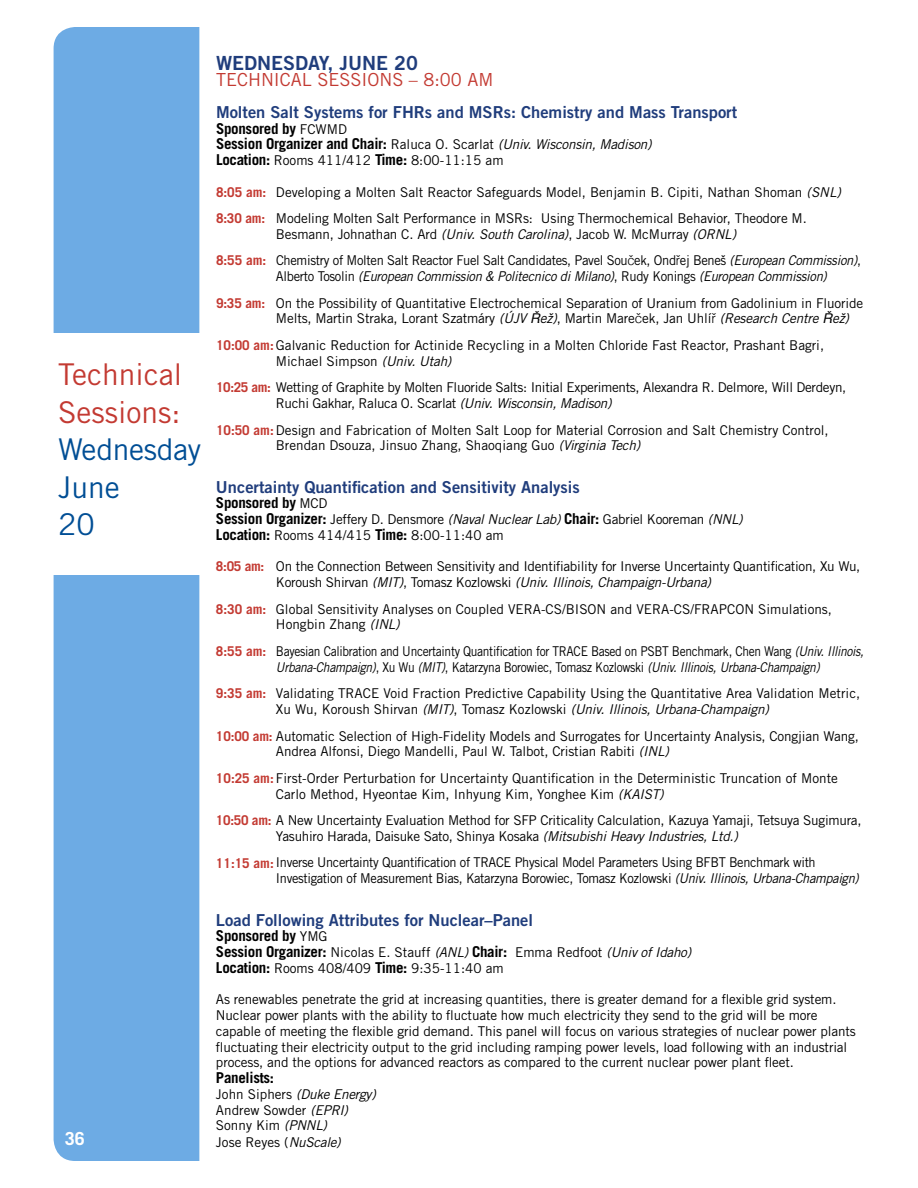
<style>
.page{position:relative;width:918px;height:1188px;background:#fff}
.page>*{position:absolute;margin:0;border:0;box-sizing:border-box;transform-origin:0 0}
.t1{font:30px/37.5px "Trade Gothic";color:#c33a32}
.t2{font:30px/37.5px "Trade Gothic";letter-spacing:-.01em;color:#004e95}
.t3{font:19.5px "Trade Gothic Bold Two";color:#203d7c}
.t4{font:18px "Trade Gothic";color:#c33a32}
.t5{font:700 18px "Trade Gothic";color:#fff}
.t6{font:16.5px "Trade Gothic Bold Two";color:#203d7c}
.t7{font:700 15px/15.8px "Trade Gothic";letter-spacing:-.02em;color:#000}
.t8{font:13.5px/15.8px "Trade Gothic";letter-spacing:-.01em;color:#000}
.t9{font:13.5px/15.8px "Trade Gothic";letter-spacing:-.01em;color:#000;scale:.89 1}
.t10{font:13.5px/15.8px "Trade Gothic";letter-spacing:-.01em;color:#000;scale:.95 1}
.t11{font:13.5px/26.5px "Trade Gothic";letter-spacing:-.01em;color:#000;scale:.96 1}
.s1{font-weight:400;font-size:13.5px}
.s2{font-weight:400;font-style:italic;font-size:13.5px}
.s3{font-weight:700;font-size:15px}
.s4{font-weight:700;color:#c33a32}
.s5{font-style:italic}
.s6{font-family:"Helvetica";font-weight:300}
.s7{font-family:"Helvetica";font-style:italic}
</style>
<div class="page">
<div style="left:54px;top:27px;width:145px;height:1134px;background:#6dabe4"></div>
<div style="left:27px;top:333px;width:177px;height:241px;background:#fff"></div>
<h1 class="t1" style="left:58px;top:356px;width:125px">Technical<br>Sessions:</h1>
<h1 class="t2" style="left:58px;top:431px;width:145px">Wednesday<br>June<br>20</h1>
<h3 class="t5" style="left:65px;top:1128px;width:22px">36</h3>
<h2 class="t3" style="left:216px;top:51px;width:204px">WEDNESDAY, JUNE 20</h2>
<h3 class="t4" style="left:216px;top:69px;width:279px">TECHNICAL SESSIONS – 8:00 AM</h3>
<p class="t6" style="left:216px;top:102px;width:523px">Molten Salt Systems for FHRs and MSRs: Chemistry and Mass Transport</p>
<p class="t7" style="left:216px;top:120px;width:437px">Sponsored by <span class="s1">FCWMD<br></span>Session Organizer and Chair: <span class="s1">Raluca O. Scarlat</span> <span class="s2">(Univ. Wisconsin, Madison)</span></p>
<p class="t8" style="left:216px;top:152px;width:289px"><span class="s3">Location:</span> Rooms 411/412 <span class="s3">Time:</span> 8:00-11:15 am</p>
<p class="t8" style="left:216px;top:178px;width:627px;line-height:26.5px"><span class="s4">8:05 am:</span> Developing a Molten Salt Reactor Safeguards Model, Benjamin B. Cipiti, Nathan Shoman <span class="s5">(SNL)<br></span><span class="s4">8:30 am:</span> Modeling Molten Salt Performance in MSRs: Using Thermochemical Behavior, Theodore M.</p>
<p class="t8" style="left:216px;top:221px;width:646px;line-height:26.5px;text-indent:60px">Besmann, Johnathan C. Ard <span class="s5">(Univ. South Carolina)</span>, Jacob W. McMurray <span class="s5">(ORNL)<br></span><span class="s4">8:55 am:</span> Chemistry of Molten Salt Reactor Fuel Salt Candidates, Pavel Sou<span class="s6">č</span>ek, Ond<span class="s6">ř</span>ej Beneš <span class="s5">(European Commission)</span>,</p>
<p class="t11" style="left:216px;top:263px;width:676px;text-indent:60px">Alberto Tosolin <span class="s5">(European Commission &amp; Politecnico di Milano)</span>, Rudy Konings <span class="s5">(European Commission)<br></span><span class="s4">9:35 am:</span> On the Possibility of Quantitative Electrochemical Separation of Uranium from Gadolinium in Fluoride</p>
<p class="t8" style="left:216px;top:305px;width:635px;line-height:26.5px;text-indent:60px">Melts, Martin Straka, Lorant Szatmáry <span class="s5">(ÚJV</span> <span class="s7">Ř</span><span class="s5">ež)</span>, Martin Mare<span class="s6">č</span>ek, Jan Uhlí<span class="s6">ř</span> <span class="s5">(Research Centre</span> <span class="s7">Ř</span><span class="s5">ež)<br></span><span class="s4">10:00 am:</span> Galvanic Reduction for Actinide Recycling in a Molten Chloride Fast Reactor, Prashant Bagri,</p>
<p class="t8" style="left:216px;top:348px;width:632px;line-height:26.5px;text-indent:60px">Michael Simpson <span class="s5">(Univ. Utah)<br></span><span class="s4">10:25 am:</span> Wetting of Graphite by Molten Fluoride Salts: Initial Experiments, Alexandra R. Delmore, Will Derdeyn,</p>
<p class="t8" style="left:216px;top:390px;width:614px;line-height:26.5px;text-indent:60px">Ruchi Gakhar, Raluca O. Scarlat <span class="s5">(Univ. Wisconsin, Madison)<br></span><span class="s4">10:50 am:</span> Design and Fabrication of Molten Salt Loop for Material Corrosion and Salt Chemistry Control,</p>
<p class="t8" style="left:276px;top:438px;width:366px">Brendan Dsouza, Jinsuo Zhang, Shaoqiang Guo <span class="s5">(Virginia Tech)</span></p>
<p class="t6" style="left:216px;top:477px;width:365px">Uncertainty Quantification and Sensitivity Analysis</p>
<p class="t7" style="left:216px;top:495px;width:113px">Sponsored by <span class="s1">MCD</span></p>
<p class="t8" style="left:216px;top:511px;width:528px"><span class="s3">Session Organizer:</span> Jeffery D. Densmore <span class="s5">(Naval Nuclear Lab)</span> <span class="s3">Chair:</span> Gabriel Kooreman <span class="s5">(NNL)<br></span><span class="s3">Location:</span> Rooms 414/415 <span class="s3">Time:</span> 8:00-11:40 am</p>
<p class="t8" style="left:276px;top:559px;width:586px;text-indent:-60px"><span class="s4">8:05 am:</span> On the Connection Between Sensitivity and Identifiability for Inverse Uncertainty Quantification, Xu Wu,<br>Koroush Shirvan <span class="s5">(MIT)</span>, Tomasz Kozlowski <span class="s5">(Univ. Illinois, Champaign-Urbana)</span></p>
<p class="t8" style="left:276px;top:601px;width:558px;text-indent:-60px"><span class="s4">8:30 am:</span> Global Sensitivity Analyses on Coupled VERA-CS/BISON and VERA-CS/FRAPCON Simulations,<br>Hongbin Zhang <span class="s5">(INL)</span></p>
<p class="t9" style="left:276px;top:643px;width:662px;text-indent:-60px"><span class="s4">8:55 am:</span> Bayesian Calibration and Uncertainty Quantification for TRACE Based on PSBT Benchmark, Chen Wang <span class="s5">(Univ. Illinois,<br>Urbana-Champaign)</span>, Xu Wu <span class="s5">(MIT)</span>, Katarzyna Borowiec, Tomasz Kozlowski <span class="s5">(Univ. Illinois, Urbana-Champaign)</span></p>
<p class="t8" style="left:276px;top:685px;width:586px;text-indent:-60px"><span class="s4">9:35 am:</span> Validating TRACE Void Fraction Predictive Capability Using the Quantitative Area Validation Metric,<br>Xu Wu, Koroush Shirvan <span class="s5">(MIT)</span>, Tomasz Kozlowski <span class="s5">(Univ. Illinois, Urbana-Champaign)</span></p>
<p class="t8" style="left:276px;top:728px;width:584px;text-indent:-60px"><span class="s4">10:00 am:</span> Automatic Selection of High-Fidelity Models and Surrogates for Uncertainty Analysis, Congjian Wang,<br>Andrea Alfonsi, Diego Mandelli, Paul W. Talbot, Cristian Rabiti <span class="s5">(INL)</span></p>
<p class="t8" style="left:276px;top:770px;width:563px;text-indent:-60px"><span class="s4">10:25 am:</span> First-Order Perturbation for Uncertainty Quantification in the Deterministic Truncation of Monte<br>Carlo Method, Hyeontae Kim, Inhyung Kim, Yonghee Kim <span class="s5">(KAIST)</span></p>
<p class="t8" style="left:276px;top:812px;width:587px;text-indent:-60px"><span class="s4">10:50 am:</span> A New Uncertainty Evaluation Method for SFP Criticality Calculation, Kazuya Yamaji, Tetsuya Sugimura,<br>Yasuhiro Harada, Daisuke Sato, Shinya Kosaka <span class="s5">(Mitsubishi Heavy Industries, Ltd.)</span></p>
<p class="t10" style="left:276px;top:855px;width:615px;text-indent:-60px"><span class="s4">11:15 am:</span> Inverse Uncertainty Quantification of TRACE Physical Model Parameters Using BFBT Benchmark with<br>Investigation of Measurement Bias, Katarzyna Borowiec, Tomasz Kozlowski <span class="s5">(Univ. Illinois, Urbana-Champaign)</span></p>
<p class="t6" style="left:216px;top:909px;width:319px">Load Following Attributes for Nuclear–Panel</p>
<p class="t7" style="left:216px;top:928px;width:113px">Sponsored by <span class="s1">YMG</span></p>
<p class="t8" style="left:216px;top:944px;width:477px"><span class="s3">Session Organizer:</span> Nicolas E. Stauff <span class="s5">(ANL)</span> <span class="s3">Chair:</span> Emma Redfoot <span class="s5">(Univ of Idaho)<br></span><span class="s3">Location:</span> Rooms 408/409 <span class="s3">Time:</span> 9:35-11:40 am</p>
<p class="t8" style="left:216px;top:991px;width:641px">As renewables penetrate the grid at increasing quantities, there is greater demand for a flexible grid system.<br>Nuclear power plants with the ability to fluctuate how much electricity they send to the grid will be more capable of meeting the flexible grid demand. This panel will focus on various strategies of nuclear power plants fluctuating their electricity output to the grid including ramping power levels, load following with an industrial process, and the options for advanced reactors as compared to the current nuclear power plant fleet.</p>
<p class="t7" style="left:216px;top:1070px;width:60px">Panelists:</p>
<p class="t8" style="left:216px;top:1086px;width:161px">John Siphers <span class="s5">(Duke Energy)<br></span>Andrew Sowder <span class="s5">(EPRI)<br></span>Sonny Kim <span class="s5">(PNNL)<br></span>Jose Reyes (<span class="s5">NuScale)</span></p>
</div>
